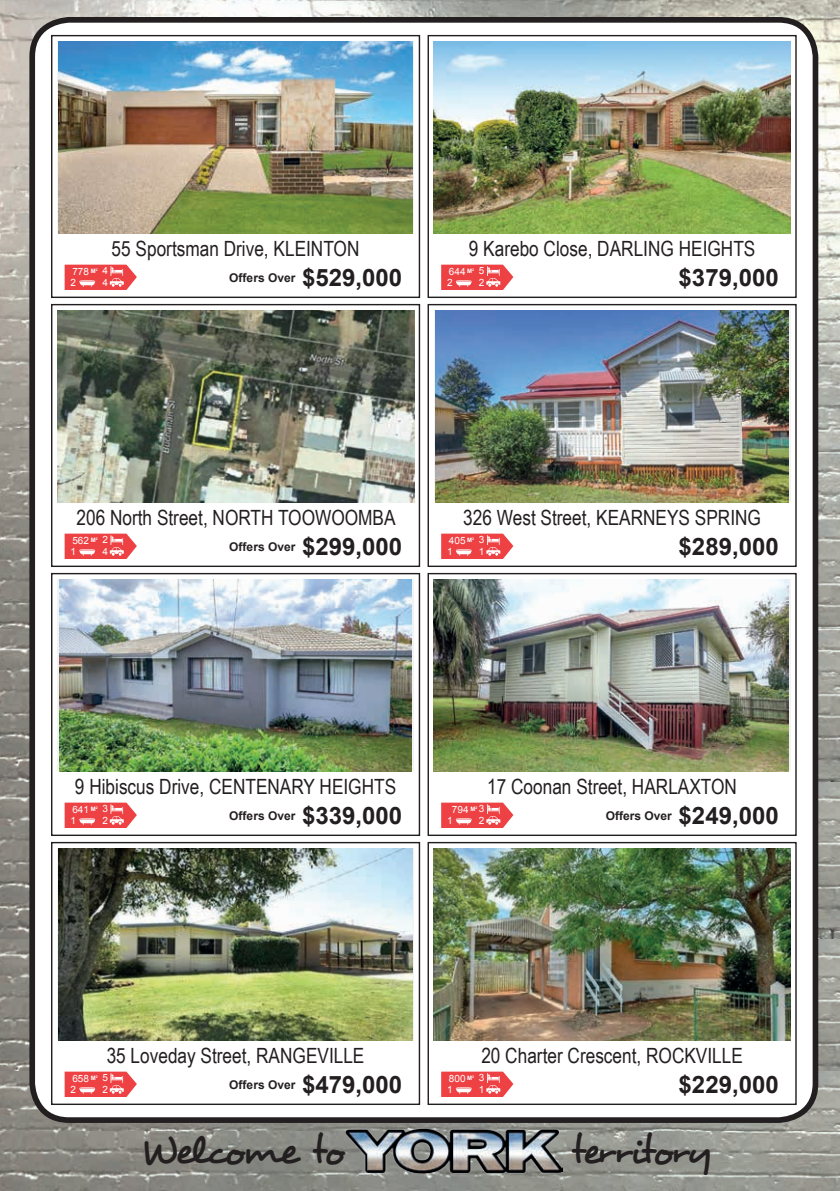
<style>
.page{position:relative;width:840px;height:1191px;background:#fff}
.page>*{position:absolute;margin:0;border:0;box-sizing:border-box;transform-origin:0 0}
.t1{font:41px "Desyrel";letter-spacing:-.075em;color:#231f20}
.t2{font:700 24px "Arial";color:#231f20}
.t3{font:21px "Arial Narrow";color:#231f20}
.t4{font:700 12px "Arial";color:#231f20}
.t5{font:10px "Arial";color:#fff}
.s1{font-size:24px}
</style>
<div class="page">
<img style="left:0;top:0;width:839px;height:629px">
<img style="left:0;top:629px;width:839px;height:153px">
<img style="left:0;top:782px;width:839px;height:157px">
<img style="left:0;top:939px;width:839px;height:132px">
<img style="left:0;top:1071px;width:839px;height:120px">
<img style="left:345px;top:1126px;width:217px;height:47px">
<div style="left:32px;top:20px;width:783px;height:1100px;background:#fff;border-radius:37px"></div>
<div style="left:29px;top:17px;width:788px;height:1106px;border:6px solid #231f20;border-radius:37px"></div>
<img style="left:59px;top:42px;width:353px;height:191px">
<div style="left:51px;top:35px;width:369px;height:263px;border:1px solid #231f20"></div>
<svg style="left:65px;top:265px;width:72px;height:25px;background:#f06163"></svg>
<img style="left:433px;top:42px;width:357px;height:191px">
<div style="left:427px;top:35px;width:369px;height:263px;border:1px solid #231f20"></div>
<svg style="left:441px;top:265px;width:72px;height:25px;background:#f06062"></svg>
<img style="left:57px;top:311px;width:357px;height:191px">
<div style="left:51px;top:304px;width:369px;height:263px;border:1px solid #231f20"></div>
<svg style="left:65px;top:533px;width:72px;height:26px;background:#f16467"></svg>
<img style="left:435px;top:311px;width:353px;height:191px">
<div style="left:427px;top:304px;width:369px;height:263px;border:1px solid #231f20"></div>
<svg style="left:441px;top:533px;width:72px;height:26px;background:#f16466"></svg>
<div style="left:51px;top:573px;width:369px;height:263px;border:1px solid #231f20"></div>
<svg style="left:65px;top:802px;width:72px;height:26px;background:#f16467"></svg>
<div style="left:427px;top:573px;width:369px;height:263px;border:1px solid #231f20"></div>
<svg style="left:441px;top:802px;width:72px;height:26px;background:#f16466"></svg>
<img style="left:59px;top:848px;width:353px;height:192px">
<div style="left:51px;top:842px;width:369px;height:263px;border:1px solid #231f20"></div>
<svg style="left:65px;top:1071px;width:72px;height:26px;background:#f16467"></svg>
<img style="left:433px;top:848px;width:357px;height:192px">
<div style="left:427px;top:842px;width:369px;height:263px;border:1px solid #231f20"></div>
<svg style="left:441px;top:1071px;width:72px;height:26px;background:#f16466"></svg>
<img style="left:60px;top:579px;width:351px;height:192px">
<img style="left:433px;top:579px;width:355px;height:192px">
<p class="t3" style="left:112px;top:233px;width:249px">55 Sportsman Drive, KLEINTON</p>
<p class="t4" style="left:229px;top:271px;width:174px">Offers Over <span class="s1">$529,000</span></p>
<p class="t5" style="left:448px;top:266px;width:27px">644 <sup>M</sup><sup>2</sup></p>
<p class="t5" style="left:478px;top:265px;width:7px">5</p>
<p class="t3" style="left:468px;top:233px;width:288px">9 Karebo Close, DARLING HEIGHTS</p>
<p class="t2" style="left:678px;top:264px;width:102px">$379,000</p>
<p class="t5" style="left:72px;top:266px;width:27px">778 <sup>M</sup><sup>2</sup></p>
<p class="t5" style="left:102px;top:265px;width:7px">4</p>
<p class="t5" style="left:71px;top:277px;width:7px">2</p>
<p class="t5" style="left:102px;top:277px;width:7px">4</p>
<p class="t5" style="left:447px;top:277px;width:7px">2</p>
<p class="t5" style="left:478px;top:277px;width:7px">2</p>
<p class="t3" style="left:76px;top:502px;width:320px">206 North Street, NORTH TOOWOOMBA</p>
<p class="t4" style="left:229px;top:540px;width:174px">Offers Over <span class="s1">$299,000</span></p>
<p class="t5" style="left:448px;top:535px;width:27px">405 <sup>M</sup><sup>2</sup></p>
<p class="t5" style="left:478px;top:534px;width:7px">3</p>
<p class="t3" style="left:463px;top:502px;width:299px">326 West Street, KEARNEYS SPRING</p>
<p class="t2" style="left:678px;top:533px;width:102px">$289,000</p>
<p class="t5" style="left:72px;top:535px;width:27px">562 <sup>M</sup><sup>2</sup></p>
<p class="t5" style="left:102px;top:534px;width:7px">2</p>
<p class="t5" style="left:71px;top:546px;width:7px">1</p>
<p class="t5" style="left:102px;top:546px;width:7px">4</p>
<p class="t5" style="left:447px;top:546px;width:7px">1</p>
<p class="t5" style="left:478px;top:546px;width:7px">1</p>
<p class="t3" style="left:487px;top:771px;width:251px">17 Coonan Street, HARLAXTON</p>
<p class="t4" style="left:605px;top:809px;width:174px">Offers Over <span class="s1">$249,000</span></p>
<p class="t3" style="left:75px;top:771px;width:322px">9 Hibiscus Drive, CENTENARY HEIGHTS</p>
<p class="t4" style="left:229px;top:809px;width:174px">Offers Over <span class="s1">$339,000</span></p>
<p class="t5" style="left:451px;top:804px;width:27px">794 <sup>M</sup><sup>2</sup></p>
<p class="t5" style="left:478px;top:802px;width:7px">3</p>
<p class="t5" style="left:72px;top:804px;width:27px">641 <sup>M</sup><sup>2</sup></p>
<p class="t5" style="left:102px;top:802px;width:7px">3</p>
<p class="t5" style="left:71px;top:815px;width:7px">1</p>
<p class="t5" style="left:102px;top:815px;width:7px">2</p>
<p class="t5" style="left:447px;top:815px;width:7px">1</p>
<p class="t5" style="left:478px;top:815px;width:7px">2</p>
<p class="t3" style="left:481px;top:1040px;width:263px">20 Charter Crescent, ROCKVILLE</p>
<p class="t2" style="left:678px;top:1071px;width:102px">$229,000</p>
<p class="t3" style="left:107px;top:1040px;width:259px">35 Loveday Street, RANGEVILLE</p>
<p class="t4" style="left:229px;top:1078px;width:174px">Offers Over <span class="s1">$479,000</span></p>
<p class="t5" style="left:448px;top:1073px;width:27px">800 <sup>M</sup><sup>2</sup></p>
<p class="t5" style="left:478px;top:1071px;width:7px">3</p>
<p class="t5" style="left:72px;top:1073px;width:27px">658 <sup>M</sup><sup>2</sup></p>
<p class="t5" style="left:102px;top:1071px;width:7px">5</p>
<p class="t5" style="left:71px;top:1084px;width:7px">2</p>
<p class="t5" style="left:102px;top:1084px;width:7px">2</p>
<p class="t5" style="left:447px;top:1084px;width:7px">1</p>
<p class="t5" style="left:478px;top:1084px;width:7px">1</p>
<h1 class="t1" style="left:140px;top:1124px;width:207px">Welcome to</h1>
<h1 class="t1" style="left:570px;top:1124px;width:143px">territory</h1>
</div>
